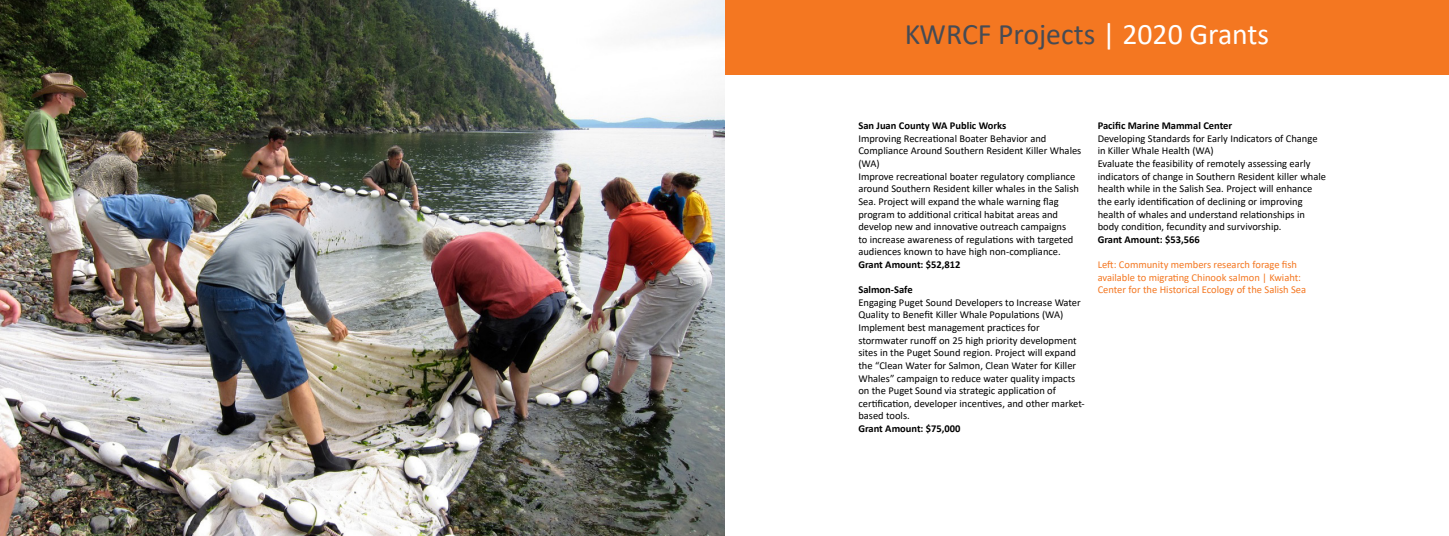
<style>
.page{position:relative;width:1449px;height:536px;background:#fff}
.page>*{position:absolute;margin:0;border:0;box-sizing:border-box;transform-origin:0 0}
.t1{font:29.75px "Calibri";color:#464b54}
.t2{font:10.5px/12.6px "Calibri";color:#000}
.t3{font:10.5px/12.6px "Calibri";color:#f47721}
.t4{font:700 10.5px "Calibri";color:#000}
.s1{color:#fff}
</style>
<div class="page">
<div style="left:725px;top:0;width:724px;height:75px;background:#f47721"></div>
<img style="left:0;top:0;width:724px;height:536px">
<p class="t1" style="left:905px;top:14px;width:366px">KWRCF Projects <span class="s1">| 2020 Grants</span></p>
<p class="t4" style="left:858px;top:118px;width:149px">San Juan County WA Public Works</p>
<p class="t2" style="left:858px;top:132px;width:225px">Improving Recreational Boater Behavior and<br>Compliance Around Southern Resident Killer Whales (WA)</p>
<p class="t2" style="left:858px;top:170px;width:222px">Improve recreational boater regulatory compliance around Southern Resident killer whales in the Salish Sea. Project will expand the whale warning flag program to additional critical habitat areas and develop new and innovative outreach campaigns<br>to increase awareness of regulations with targeted audiences known to have high non-compliance.</p>
<p class="t4" style="left:858px;top:257px;width:104px">Grant Amount: $52,812</p>
<p class="t4" style="left:858px;top:282px;width:56px">Salmon-Safe</p>
<p class="t2" style="left:858px;top:296px;width:224px">Engaging Puget Sound Developers to Increase Water<br>Quality to Benefit Killer Whale Populations (WA)</p>
<p class="t2" style="left:858px;top:321px;width:228px">Implement best management practices for stormwater runoff on 25 high priority development sites in the Puget Sound region. Project will expand the “Clean Water for Salmon, Clean Water for Killer Whales” campaign to reduce water quality impacts on the Puget Sound via strategic application of certification, developer incentives, and other market&shy;based tools.</p>
<p class="t4" style="left:858px;top:421px;width:104px">Grant Amount: $75,000</p>
<p class="t4" style="left:1098px;top:118px;width:136px">Pacific Marine Mammal Center</p>
<p class="t2" style="left:1098px;top:132px;width:221px">Developing Standards for Early Indicators of Change in Killer Whale Health (WA)</p>
<p class="t2" style="left:1098px;top:157px;width:230px">Evaluate the feasibility of remotely assessing early indicators of change in Southern Resident killer whale health while in the Salish Sea. Project will enhance the early identification of declining or improving health of whales and understand relationships in body condition, fecundity and survivorship.</p>
<p class="t4" style="left:1098px;top:232px;width:104px">Grant Amount: $53,566</p>
<p class="t3" style="left:1098px;top:258px;width:210px">Left: Community members research forage fish available to migrating Chinook salmon | Kwiaht:<br>Center for the Historical Ecology of the Salish Sea</p>
</div>
